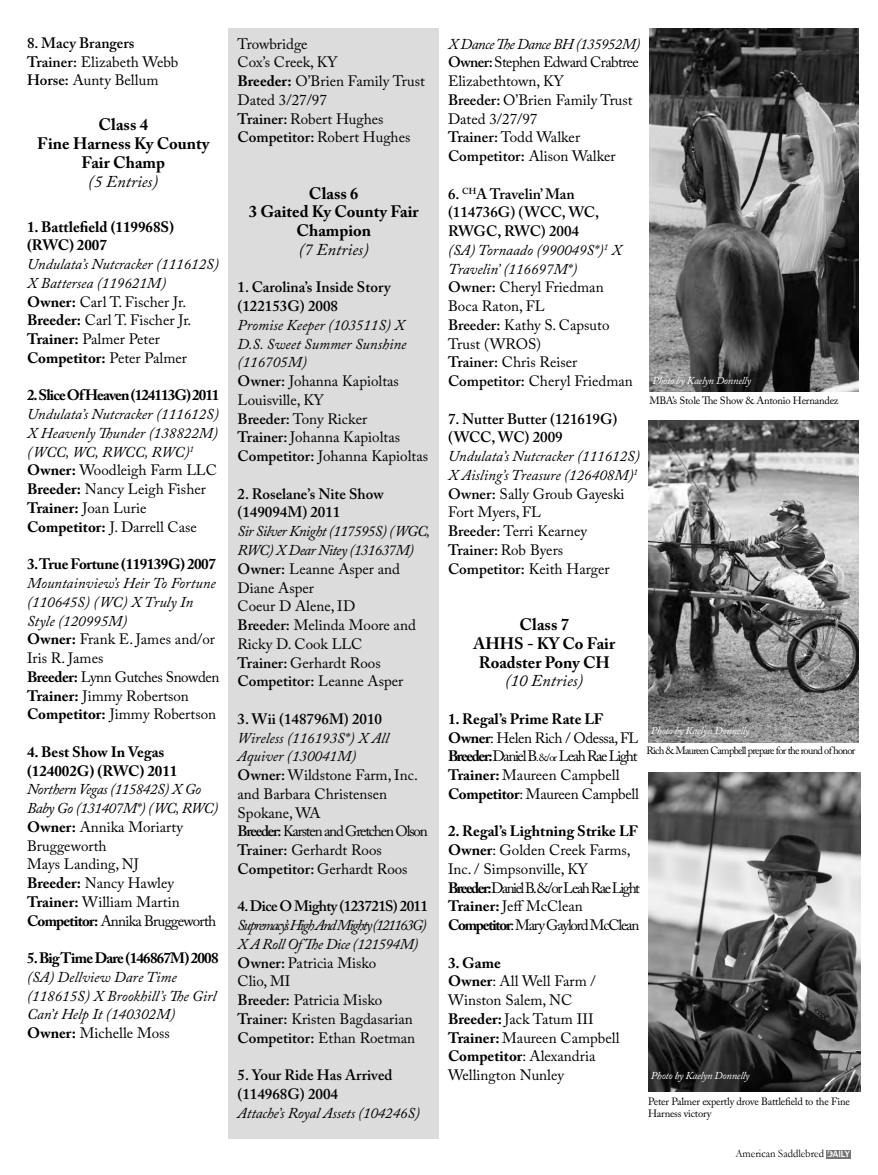
<style>
.page{position:relative;width:878px;height:1175px;background:#fff}
.page>*{position:absolute;margin:0;border:0;box-sizing:border-box;transform-origin:0 0}
.Heading_1{font:700 16.5px/18.8px "Adobe Caslon Pro";color:#000;text-align:center}
.t1{font:italic 16.5px "Adobe Caslon Pro";color:#000}
.t2{font:15px/18.8px "Adobe Caslon Pro";color:#000}
.t3{font:600 15px/18.8px "Adobe Caslon Pro";color:#000}
.t4{font:italic 15px/18.8px "Adobe Caslon Pro";color:#000}
.t5{font:700 15px/18.8px "Adobe Caslon Pro";color:#000}
.t6{font:15px "Adobe Caslon Pro";letter-spacing:-.09em;color:#000}
.t7{font:15px "Adobe Caslon Pro";letter-spacing:-.1em;color:#000}
.t8{font:15px "Adobe Caslon Pro";letter-spacing:-.08em;color:#000}
.t9{font:15px "Adobe Caslon Pro";letter-spacing:-.02em;color:#000}
.t10{font:15px "Adobe Caslon Pro";letter-spacing:-.03em;color:#000}
.t11{font:11.25px "Garamond";color:#000;scale:.95 1}
.t12{font:10.5px/12px "Adobe Caslon Pro";letter-spacing:-.02em;color:#000}
.t13{font:italic 10.5px "Adobe Caslon Pro";letter-spacing:-.02em;color:#fff}
.t14{font:10.5px "Adobe Caslon Pro";letter-spacing:-.07em;color:#000}
.t15{font:500 9.3px "Franklin Gothic";letter-spacing:-.015em;color:#fff}
.s1{font-weight:600}
.s2{font-weight:400;font-style:italic}
.s3{font-weight:400}
.s4{font-weight:700;font-style:normal}
.s5{font-style:normal}
.s6{font-weight:700}
.s7{font-style:italic}
.s8{font-size:10.5px}
</style>
<div class="page">
<div style="left:228px;top:29px;width:211px;height:1109px;background:#dcdcdc"></div>
<div style="left:826px;top:1149px;width:24px;height:9px;background:#757575"></div>
<svg style="left:826px;top:1151px;width:7px;height:6px"></svg>
<img style="left:649px;top:28px;width:209px;height:364px">
<img style="left:648px;top:772px;width:212px;height:319px">
<img style="left:648px;top:420px;width:210px;height:323px">
<p class="t3" style="left:27px;top:33px;width:109px">8. Macy Brangers</p>
<p class="t2" style="left:27px;top:52px;width:153px"><span class="s1">Trainer:</span> Elizabeth Webb</p>
<p class="t2" style="left:27px;top:71px;width:133px"><span class="s1">Horse:</span> Aunty Bellum</p>
<p class="Heading_1" style="left:37px;top:115px;width:174px">Class 4<br>Fine Harness Ky County<br>Fair Champ<br><span class="s2">(5 Entries)</span></p>
<p class="t5" style="left:27px;top:217px;width:193px">1. Battlefield (119968S) (RWC) 2007<br><span class="s2">Undulata’s Nutcracker (111612S)<br>X Battersea (119621M)<br></span>Owner: <span class="s3">Carl T. Fischer Jr.<br></span>Breeder: <span class="s3">Carl T. Fischer Jr.<br></span>Trainer: <span class="s3">Palmer Peter<br></span>Competitor: <span class="s3">Peter Palmer</span></p>
<p class="t4" style="left:27px;top:386px;width:194px"><span class="s4">2. Slice Of Heaven (124113G) 2011<br></span>Undulata’s Nutcracker (111612S)<br>X Heavenly Thunder (138822M) (WCC, WC, RWCC, RWC)<sup>1<br></sup><span class="s4">Owner:</span> <span class="s5">Woodleigh Farm LLC<br></span><span class="s4">Breeder:</span> <span class="s5">Nancy Leigh Fisher<br></span><span class="s4">Trainer:</span> <span class="s5">Joan Lurie<br></span><span class="s4">Competitor:</span> <span class="s5">J. Darrell Case</span></p>
<p class="t2" style="left:27px;top:554px;width:194px"><span class="s6">3. True Fortune (119139G) 2007<br></span><span class="s7">Mountainview’s Heir To Fortune (110645S) (WC) X Truly In<br>Style (120995M)<br></span><span class="s6">Owner:</span> Frank E. James and/or<br>Iris R. James<br><span class="s6">Breeder:</span> Lynn Gutches Snowden<br><span class="s6">Trainer:</span> Jimmy Robertson<br><span class="s6">Competitor:</span> Jimmy Robertson</p>
<p class="t2" style="left:27px;top:742px;width:193px"><span class="s6">4. Best Show In Vegas (124002G) (RWC) 2011<br></span><span class="s7">Northern Vegas (115842S) X Go<br>Baby Go (131407M*) (WC, RWC)<br></span><span class="s6">Owner:</span> Annika Moriarty<br>Bruggeworth<br>Mays Landing, NJ<br><span class="s6">Breeder:</span> Nancy Hawley<br><span class="s6">Trainer:</span> William Martin<br><span class="s6">Competitor:</span> Annika Bruggeworth</p>
<p class="t4" style="left:27px;top:948px;width:193px"><span class="s4">5. Big Time Dare (146867M) 2008 </span>(SA) Dellview Dare Time (118615S) X Brookhill’s The Girl<br>Can’t Help It (140302M)<br><span class="s4">Owner:</span> <span class="s5">Michelle Moss</span></p>
<p class="t2" style="left:237px;top:34px;width:189px">Trowbridge<br>Cox’s Creek, KY<br><span class="s6">Breeder:</span> O’Brien Family Trust<br>Dated 3/27/97<br><span class="s1">Trainer:</span> Robert Hughes<br><span class="s1">Competitor:</span> Robert Hughes</p>
<p class="Heading_1" style="left:249px;top:183px;width:171px">Class 6<br>3 Gaited Ky County Fair<br>Champion</p>
<p class="t1" style="left:299px;top:239px;width:71px">(7 Entries)</p>
<p class="t2" style="left:237px;top:278px;width:192px"><span class="s1">1. Carolina’s Inside Story (122153G) 2008<br></span><span class="s7">Promise Keeper (103511S) X<br>D.S. Sweet Summer Sunshine (116705M)<br></span><span class="s1">Owner:</span> Johanna Kapioltas<br>Louisville, KY<br><span class="s1">Breeder:</span> Tony Ricker<br><span class="s1">Trainer:</span> Johanna Kapioltas<br><span class="s1">Competitor:</span> Johanna Kapioltas</p>
<p class="t2" style="left:237px;top:484px;width:194px"><span class="s1">2. Roselane’s Nite Show (149094M) 2011<br></span><span class="s7">Sir Silver Knight (117595S) (WGC,<br>RWC) X Dear Nitey (131637M)<br></span><span class="s1">Owner:</span> Leanne Asper and<br>Diane Asper<br>Coeur D Alene, ID<br><span class="s1">Breeder:</span> Melinda Moore and<br>Ricky D. Cook LLC<br><span class="s1">Trainer:</span> Gerhardt Roos<br><span class="s1">Competitor:</span> Leanne Asper</p>
<p class="t2" style="left:237px;top:709px;width:192px"><span class="s1">3. Wii (148796M) 2010<br></span><span class="s7">Wireless (116193S*) X All<br>Aquiver (130041M)<br></span><span class="s1">Owner:</span> Wildstone Farm, Inc. and Barbara Christensen<br>Spokane, WA<br><span class="s1">Breeder:</span> Karsten and Gretchen Olson<br><span class="s1">Trainer:</span> Gerhardt Roos<br><span class="s1">Competitor:</span> Gerhardt Roos</p>
<p class="t2" style="left:237px;top:896px;width:192px"><span class="s1">4. Dice O Mighty (123721S) 2011<br></span><span class="s7">Supremacy’s High And Mighty (121163G)<br>X A Roll Of The Dice (121594M)<br></span><span class="s1">Owner:</span> Patricia Misko<br>Clio, MI<br><span class="s1">Breeder:</span> Patricia Misko<br><span class="s1">Trainer:</span> Kristen Bagdasarian<br><span class="s1">Competitor:</span> Ethan Roetman</p>
<p class="t3" style="left:237px;top:1065px;width:184px">5. Your Ride Has Arrived (114968G) 2004<br><span class="s2">Attache’s Royal Assets (104246S)</span></p>
<p class="t2" style="left:448px;top:34px;width:194px"><span class="s7">X Dance The Dance BH (135952M)<br></span><span class="s1">Owner:</span> Stephen Edward Crabtree<br>Elizabethtown, KY<br><span class="s1">Breeder:</span> O’Brien Family Trust<br>Dated 3/27/97<br><span class="s1">Trainer:</span> Todd Walker<br><span class="s1">Competitor:</span> Alison Walker</p>
<p class="t3" style="left:448px;top:184px;width:186px">6. <sup>CH</sup>A Travelin’ Man (114736G) (WCC, WC,<br>RWGC, RWC) 2004<br><span class="s2">(SA) Tornaado (990049S*)</span><sup>1</sup> <span class="s2">X<br>Travelin’ (116697M*)<br></span>Owner: <span class="s3">Cheryl Friedman<br>Boca Raton, FL<br></span>Breeder: <span class="s3">Kathy S. Capsuto<br>Trust (WROS)<br></span>Trainer: <span class="s3">Chris Reiser<br></span>Competitor: <span class="s3">Cheryl Friedman</span></p>
<p class="t3" style="left:448px;top:409px;width:193px">7. Nutter Butter (121619G) (WCC, WC) 2009<br><span class="s2">Undulata’s Nutcracker (111612S)<br>X Aisling’s Treasure (126408M)</span><sup>1<br></sup>Owner: <span class="s3">Sally Groub Gayeski<br>Fort Myers, FL<br></span>Breeder: <span class="s3">Terri Kearney<br></span>Trainer: <span class="s3">Rob Byers<br></span>Competitor: <span class="s3">Keith Harger</span></p>
<p class="Heading_1" style="left:473px;top:615px;width:143px">Class 7<br>AHHS - KY Co Fair<br>Roadster Pony CH <span class="s2">(10 Entries)</span></p>
<p class="t5" style="left:448px;top:709px;width:157px">1. Regal’s Prime Rate LF</p>
<p class="t10" style="left:448px;top:728px;width:192px"><span class="s6">Owner</span>: Helen Rich / Odessa, FL</p>
<p class="t6" style="left:448px;top:747px;width:191px"><span class="s6">Breeder:</span>Daniel B<span class="s8">.&amp;/or</span> Leah Rae Light</p>
<p class="t2" style="left:448px;top:765px;width:173px"><span class="s6">Trainer:</span> Maureen Campbell</p>
<p class="t9" style="left:448px;top:785px;width:192px"><span class="s6">Competitor</span>: Maureen Campbell</p>
<p class="t5" style="left:448px;top:821px;width:191px">2. Regal’s Lightning Strike LF</p>
<p class="t2" style="left:448px;top:840px;width:184px"><span class="s6">Owner</span>: Golden Creek Farms,<br>Inc. / Simpsonville, KY</p>
<p class="t7" style="left:448px;top:878px;width:193px"><span class="s6">Breeder:</span>DanielB.&amp;/or Leah Rae Light</p>
<p class="t2" style="left:448px;top:896px;width:136px"><span class="s6">Trainer:</span> Jeff McClean</p>
<p class="t8" style="left:448px;top:916px;width:193px"><span class="s6">Competitor</span>: Mary Gaylord McClean</p>
<p class="t5" style="left:448px;top:953px;width:54px">3. Game</p>
<p class="t2" style="left:448px;top:971px;width:149px"><span class="s6">Owner</span>: All Well Farm /<br>Winston Salem, NC</p>
<p class="t2" style="left:448px;top:1009px;width:147px"><span class="s6">Breeder:</span> Jack Tatum III</p>
<p class="t2" style="left:448px;top:1028px;width:173px"><span class="s6">Trainer:</span> Maureen Campbell</p>
<p class="t2" style="left:448px;top:1046px;width:149px"><span class="s6">Competitor</span>: Alexandria<br>Wellington Nunley</p>
<p class="t13" style="left:652px;top:374px;width:100px">Photo by Kaelyn Donnelly</p>
<p class="t12" style="left:649px;top:394px;width:190px">MBA’s Stole The Show &amp; Antonio Hernandez</p>
<p class="t13" style="left:651px;top:724px;width:100px">Photo by Kaelyn Donnelly</p>
<p class="t14" style="left:646px;top:743px;width:210px">Rich &amp; Maureen Campbell prepare for the round of honor</p>
<p class="t13" style="left:651px;top:1069px;width:100px">Photo by Kaelyn Donnelly</p>
<p class="t12" style="left:648px;top:1095px;width:203px">Peter Palmer expertly drove Battlefield to the Fine<br>Harness victory</p>
<p class="t11" style="left:735px;top:1147px;width:95px">American Saddlebred</p>
<p class="t15" style="left:827px;top:1148px;width:24px">DAILY</p>
</div>
